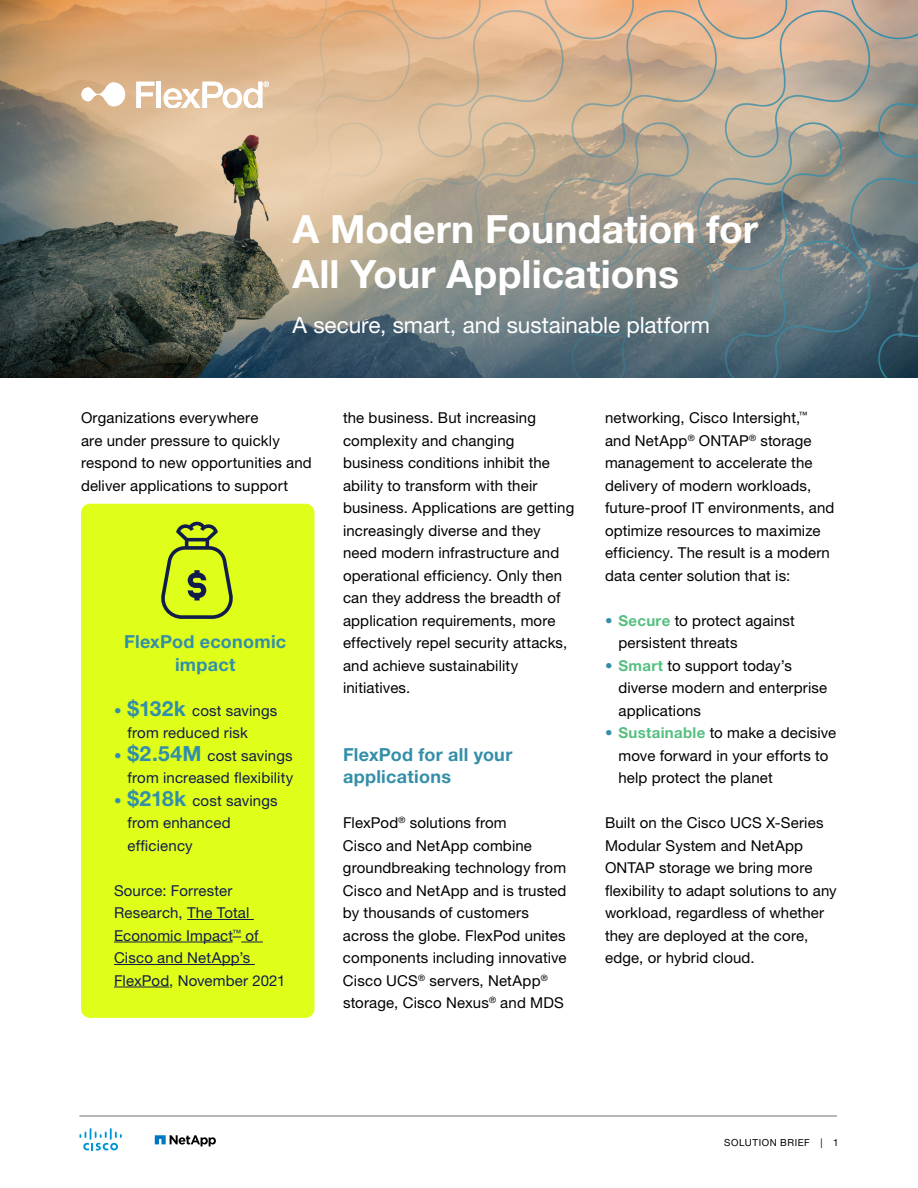
<style>
.page{position:relative;width:918px;height:1188px;background:#fff}
.page>*{position:absolute;margin:0;border:0;box-sizing:border-box;transform-origin:0 0}
.t1{font:700 39px/45px "Helvetica Neue LT Pro";color:#fff}
.t2{font:22.5px "Helvetica Neue LT Pro";letter-spacing:-.005em;color:#fff}
.CONTENT_sub{font:700 18px/22.5px "Helvetica Neue LT Pro";letter-spacing:.015em;color:#338fa8}
.SIDEBAR_sub_white{font:700 18px/22.5px "Helvetica Neue LT Pro";letter-spacing:.015em;color:#338fa8;text-align:center}
.CONTENT_body{font:15px/22.5px "Helvetica Neue LT Pro";letter-spacing:.01em;color:#000}
.CONTENT_body-2{font:15px/22.5px "Helvetica Neue LT Pro";letter-spacing:.01em;color:#111c4b}
.t3{font:9.75px "Helvetica Neue LT Pro";letter-spacing:.055em;color:#000}
.s1{color:#338fa8}
.s2{font-weight:700;font-size:21px;color:#338fa8}
.s3{font-weight:700;color:#56bf80}
</style>
<div class="page">
<img style="left:0;top:0;width:918px;height:378px">
<svg style="left:80px;top:1128px;width:42px;height:22px"></svg>
<svg style="left:155px;top:1135px;width:61px;height:11px"></svg>
<svg style="left:136px;top:82px;width:18px;height:26px"></svg>
<hr style="left:157px;top:82px;width:4px;height:26px;background:#fff">
<svg style="left:164px;top:81px;width:105px;height:27px"></svg>
<svg style="left:81px;top:82px;width:44px;height:24px"></svg>
<hr style="left:80px;top:1116px;width:757px;height:1px;background:#a3a29e">
<div style="left:81px;top:504px;width:234px;height:514px;background:#dfff1b;border-radius:9px"></div>
<hr style="left:187px;top:919px;width:67px;height:1px;background:#111c4b">
<hr style="left:114px;top:942px;width:119px;height:1px;background:#111c4b">
<svg style="left:233px;top:937px;width:30px;height:6px"></svg>
<hr style="left:114px;top:964px;width:141px;height:1px;background:#111c4b">
<hr style="left:114px;top:987px;width:55px;height:1px;background:#111c4b">
<svg style="left:161px;top:522px;width:72px;height:97px"></svg>
<h1 class="t1" style="left:292px;top:206px;width:467px">A Modern Foundation for<br>All Your Applications</h1>
<h2 class="t2" style="left:292px;top:312px;width:419px">A secure, smart, and sustainable platform</h2>
<p class="CONTENT_body" style="left:81px;top:406px;width:232px">Organizations everywhere<br>are under pressure to quickly respond to new opportunities and deliver applications to support</p>
<p class="CONTENT_body" style="left:343px;top:406px;width:233px">the business. But increasing complexity and changing business conditions inhibit the ability to transform with their business. Applications are getting increasingly diverse and they need modern infrastructure and operational efficiency. Only then can they address the breadth of application requirements, more effectively repel security attacks, and achieve sustainability initiatives.</p>
<p class="SIDEBAR_sub_white" style="left:124px;top:630px;width:163px">FlexPod economic impact</p>
<p class="CONTENT_body-2" style="left:128px;top:699px;width:151px;text-indent:-14px"><span class="s1">•</span> <span class="s2">$132k</span> cost savings from reduced risk</p>
<p class="CONTENT_body-2" style="left:114px;top:744px;width:181px;text-align:right"><span class="s1">•</span> <span class="s2">$2.54M</span> cost savings from increased flexibility</p>
<p class="CONTENT_body-2" style="left:128px;top:789px;width:152px;text-indent:-14px"><span class="s1">•</span> <span class="s2">$218k</span> cost savings from enhanced efficiency</p>
<p class="CONTENT_body-2" style="left:114px;top:879px;width:173px">Source: Forrester<br>Research, The Total<br>Economic Impact<sup>™</sup> of<br>Cisco and NetApp’s<br>FlexPod, November 2021</p>
<p class="CONTENT_sub" style="left:343px;top:742px;width:171px">FlexPod for all your applications</p>
<p class="CONTENT_body" style="left:343px;top:811px;width:225px">FlexPod<sup>®</sup> solutions from<br>Cisco and NetApp combine groundbreaking technology from<br>Cisco and NetApp and is trusted by thousands of customers across the globe. FlexPod unites components including innovative<br>Cisco UCS<sup>®</sup> servers, NetApp<sup>® </sup>storage, Cisco Nexus<sup>®</sup> and MDS</p>
<p class="CONTENT_body" style="left:605px;top:406px;width:231px">networking, Cisco Intersight,<sup>™ </sup>and NetApp<sup>®</sup> ONTAP<sup>®</sup> storage management to accelerate the delivery of modern workloads, future-proof IT environments, and optimize resources to maximize efficiency. The result is a modern data center solution that is:</p>
<p class="CONTENT_body" style="left:618px;top:609px;width:178px;text-indent:-14px"><span class="s1">•</span> <span class="s3">Secure</span> to protect against persistent threats</p>
<p class="CONTENT_body" style="left:618px;top:654px;width:210px;text-indent:-14px"><span class="s1">•</span> <span class="s3">Smart</span> to support today’s diverse modern and enterprise applications</p>
<p class="CONTENT_body" style="left:618px;top:721px;width:219px;text-indent:-14px"><span class="s1">•</span> <span class="s3">Sustainable</span> to make a decisive move forward in your efforts to help protect the planet</p>
<p class="CONTENT_body" style="left:605px;top:811px;width:233px">Built on the Cisco UCS X-Series<br>Modular System and NetApp<br>ONTAP storage we bring more flexibility to adapt solutions to any workload, regardless of whether they are deployed at the core, edge, or hybrid cloud.</p>
<p class="t3" style="left:724px;top:1137px;width:116px">SOLUTION BRIEF | 1</p>
</div>
